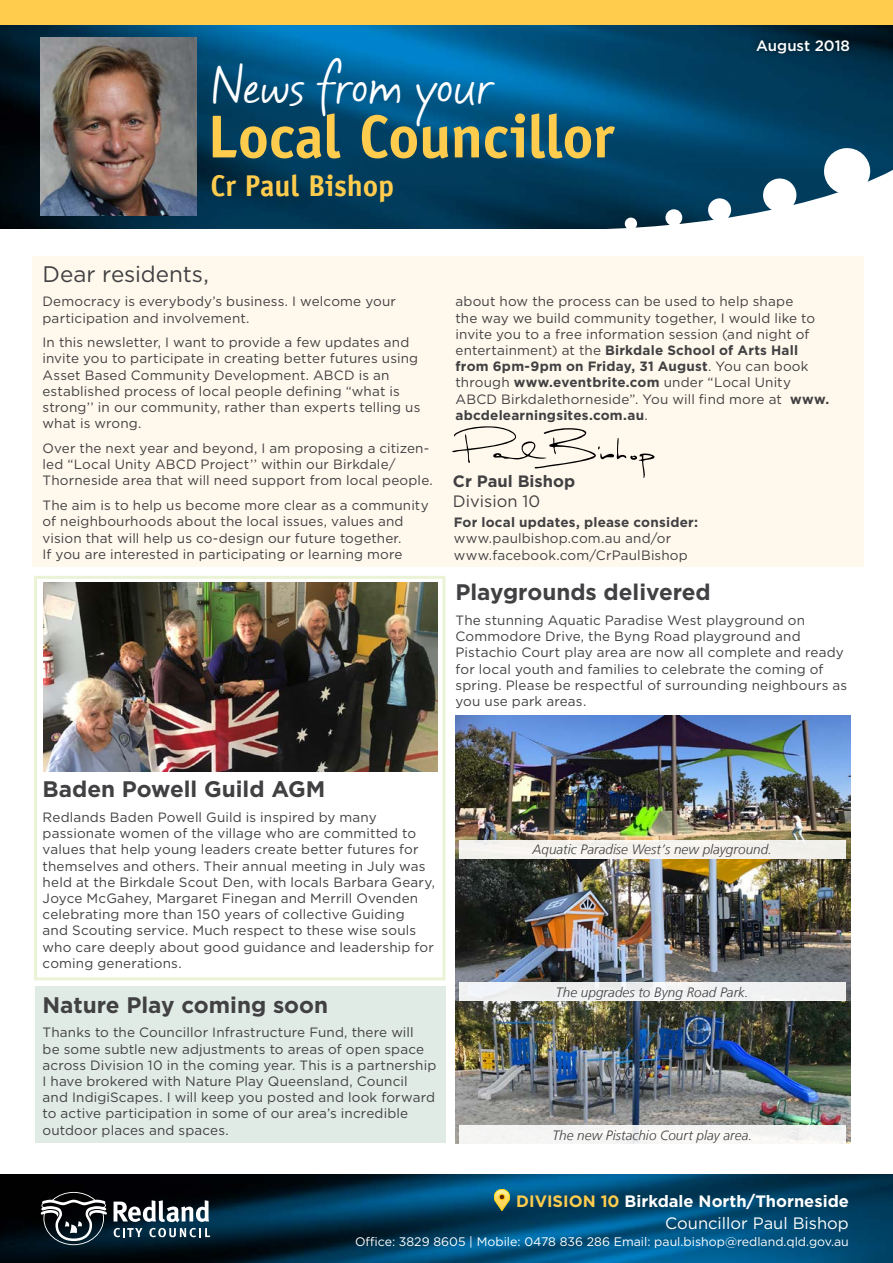
<style>
.page{position:relative;width:893px;height:1263px;background:#fff}
.page>*{position:absolute;margin:0;border:0;box-sizing:border-box;transform-origin:0 0}
.t1{font:700 60.75px "Officina Sans LT";letter-spacing:-.01em;color:#ffcc4e}
.t2{font:49.8px "Mayfield";letter-spacing:-.015em;color:#fff}
.t3{font:700 30px "Officina Sans LT";letter-spacing:-.005em;color:#ffcc4e}
.t4{font:700 22.5px "Gotham";color:#414042}
.t5{font:22.5px "Gotham";letter-spacing:-.005em;color:#414042}
.t6{font:700 16.5px/21.9px "Gotham";color:#fff;text-align:right}
.t7{font:700 16.5px "Gotham";color:#414042}
.t8{font:16.5px "Gotham";color:#414042}
.t9{font:500 15px "Gotham";color:#fff}
.t10{font:13.5px/16.2px "Gotham";letter-spacing:.01em;color:#414042}
.t11{font:italic 300 13.5px "Frutiger LT";letter-spacing:.005em;color:#414042}
.t12{font:700 13.5px "Gotham";letter-spacing:.015em;color:#414042}
.t13{font:12.3px "Gotham";color:#fff}
.s1{font-weight:700}
.s2{color:#ffcc4e}
.s3{font-weight:400}
</style>
<div class="page">
<img style="left:0;top:1174px;width:893px;height:89px">
<img style="left:0;top:25px;width:893px;height:116px">
<svg style="left:114px;top:1200px;width:95px;height:22px"></svg>
<svg style="left:149px;top:1228px;width:61px;height:9px"></svg>
<svg style="left:114px;top:1228px;width:28px;height:9px"></svg>
<svg style="left:41px;top:1192px;width:66px;height:53px;background:#3b4247"></svg>
<div style="left:0;top:0;width:893px;height:25px;background:#ffcc4e"></div>
<svg style="left:0;top:141px;width:893px;height:88px;background:#154661"></svg>
<svg style="left:762px;top:178px;width:35px;height:34px"></svg>
<svg style="left:823px;top:147px;width:48px;height:48px"></svg>
<div style="left:625px;top:217px;width:12px;height:13px;background:#fff;border-radius:50%"></div>
<div style="left:665px;top:209px;width:17px;height:17px;background:#fff;border-radius:50%"></div>
<div style="left:708px;top:198px;width:23px;height:24px;background:#fff;border-radius:50%"></div>
<div style="left:749px;top:32px;width:108px;height:28px;background:#000;opacity:.75"></div>
<div style="left:34px;top:576px;width:412px;height:404px;border:3px solid #eaf3d5"></div>
<div style="left:32px;top:257px;width:832px;height:310px;background:#fff9ed"></div>
<div style="left:35px;top:987px;width:411px;height:156px;background:#e0ebe6"></div>
<img style="left:41px;top:38px;width:156px;height:178px">
<svg style="left:494px;top:1189px;width:16px;height:21px"></svg>
<svg style="left:452px;top:426px;width:202px;height:52px"></svg>
<img style="left:43px;top:582px;width:394px;height:189px">
<img style="left:455px;top:716px;width:395px;height:428px">
<div style="left:459px;top:1125px;width:387px;height:19px;background:#f5f5f4"></div>
<div style="left:459px;top:982px;width:387px;height:19px;background:#f0f1f1"></div>
<div style="left:459px;top:840px;width:387px;height:18px;background:#f5f2ee"></div>
<h2 class="t2" style="left:212px;top:52px;width:283px">News from your</h2>
<h1 class="t1" style="left:207px;top:99px;width:408px">Local Councillor</h1>
<h3 class="t3" style="left:211px;top:167px;width:185px">Cr Paul Bishop</h3>
<p class="t9" style="left:756px;top:35px;width:95px">August 2018</p>
<h3 class="t5" style="left:43px;top:259px;width:168px">Dear residents,</h3>
<p class="t10" style="left:43px;top:293px;width:355px">Democracy is everybody’s business. I welcome your participation and involvement.</p>
<p class="t10" style="left:43px;top:334px;width:379px">In this newsletter, I want to provide a few updates and invite you to participate in creating better futures using Asset Based Community Development. ABCD is an established process of local people defining “what is strong’’ in our community, rather than experts telling us what is wrong.</p>
<p class="t10" style="left:43px;top:440px;width:392px">Over the next year and beyond, I am proposing a citizen&shy;led “Local Unity ABCD Project’’ within our Birkdale/<br>Thorneside area that will need support from local people.</p>
<p class="t10" style="left:43px;top:497px;width:388px">The aim is to help us become more clear as a community of neighbourhoods about the local issues, values and vision that will help us co-design our future together.<br>If you are interested in participating or learning more</p>
<p class="t10" style="left:456px;top:293px;width:375px">about how the process can be used to help shape<br>the way we build community together, I would like to invite you to a free information session (and night of entertainment) at the <span class="s1">Birkdale School of Arts Hall from 6pm-9pm on Friday, 31 August</span>. You can book through <span class="s1">www.eventbrite.com</span> under “Local Unity ABCD Birkdalethorneside”. You will find more at <span class="s1">www. abcdelearningsites.com.au</span>.</p>
<p class="t7" style="left:453px;top:470px;width:124px">Cr Paul Bishop</p>
<p class="t8" style="left:453px;top:490px;width:89px">Division 10</p>
<p class="t12" style="left:454px;top:513px;width:246px">For local updates, please consider:</p>
<p class="t10" style="left:454px;top:530px;width:236px">www.paulbishop.com.au and/or www.facebook.com/CrPaulBishop</p>
<h3 class="t4" style="left:455px;top:577px;width:257px">Playgrounds delivered</h3>
<p class="t10" style="left:455px;top:612px;width:393px">The stunning Aquatic Paradise West playground on Commodore Drive, the Byng Road playground and Pistachio Court play area are now all complete and ready for local youth and families to celebrate the coming of spring. Please be respectful of surrounding neighbours as you use park areas.</p>
<h3 class="t4" style="left:43px;top:774px;width:284px">Baden Powell Guild AGM</h3>
<p class="t10" style="left:43px;top:809px;width:394px">Redlands Baden Powell Guild is inspired by many passionate women of the village who are committed to values that help young leaders create better futures for themselves and others. Their annual meeting in July was held at the Birkdale Scout Den, with locals Barbara Geary, Joyce McGahey, Margaret Finegan and Merrill Ovenden celebrating more than 150 years of collective Guiding<br>and Scouting service. Much respect to these wise souls who care deeply about good guidance and leadership for coming generations.</p>
<h3 class="t4" style="left:43px;top:990px;width:287px">Nature Play coming soon</h3>
<p class="t10" style="left:43px;top:1024px;width:395px">Thanks to the Councillor Infrastructure Fund, there will<br>be some subtle new adjustments to areas of open space across Division 10 in the coming year. This is a partnership I have brokered with Nature Play Queensland, Council and IndigiScapes. I will keep you posted and look forward to active participation in some of our area’s incredible outdoor places and spaces.</p>
<p class="t11" style="left:533px;top:842px;width:241px">Aquatic Paradise West’s new playground.</p>
<p class="t11" style="left:556px;top:984px;width:194px">The upgrades to Byng Road Park.</p>
<p class="t11" style="left:552px;top:1127px;width:201px">The new Pistachio Court play area.</p>
<p class="t6" style="left:516px;top:1190px;width:334px"><span class="s2">DIVISION 10</span> Birkdale North/Thorneside<br><span class="s3">Councillor Paul Bishop</span></p>
<p class="t13" style="left:355px;top:1234px;width:495px">Office: 3829 8605 | Mobile: 0478 836 286 Email: paul.bishop@redland.qld.gov.au</p>
</div>
